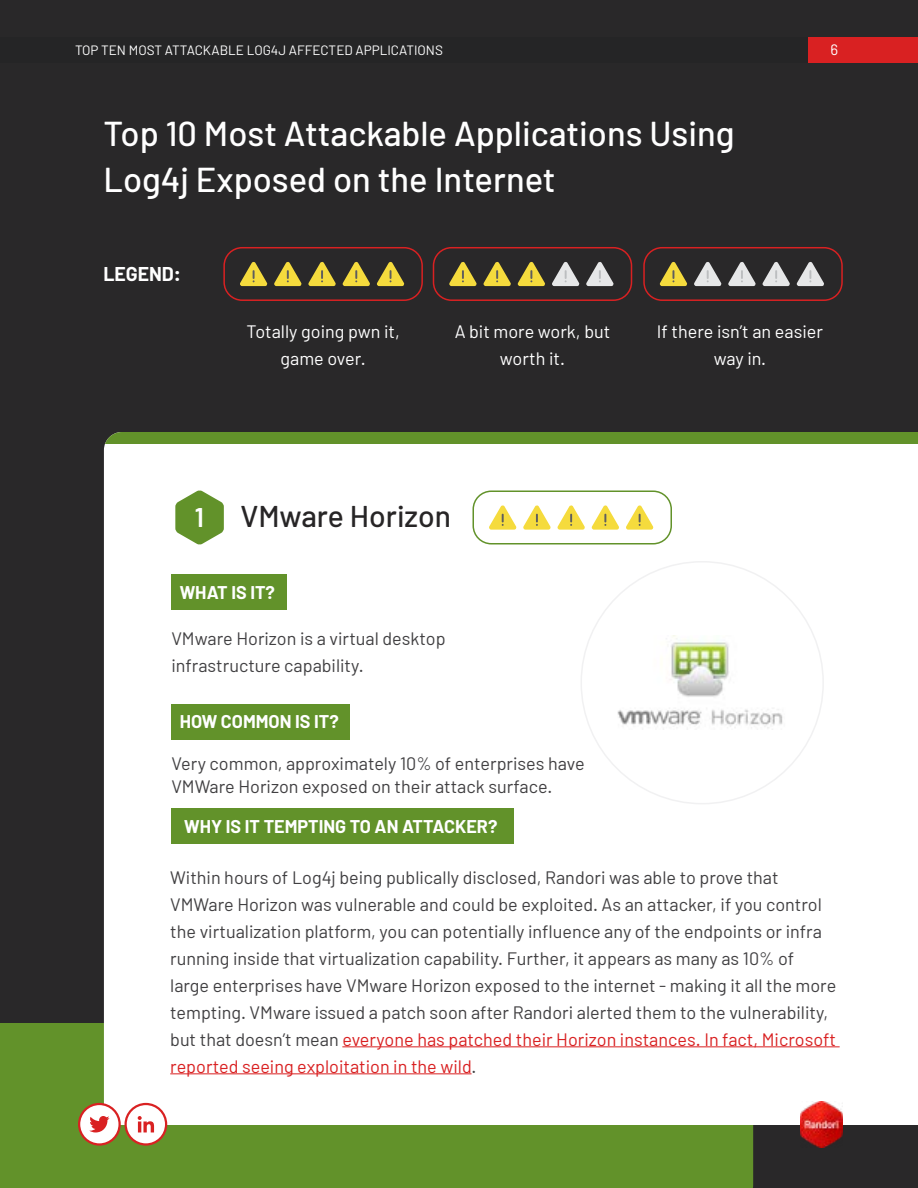
<style>
.page{position:relative;width:918px;height:1188px;background:#292829}
.page>*{position:absolute;margin:0;border:0;box-sizing:border-box;transform-origin:0 0}
.t1{font:500 34.5px/46.5px "Barlow";color:#fff}
.t2{font:500 30px "Barlow";color:#272526}
.t3{font:600 27px "Barlow";color:#fff}
.t4{font:700 19.5px "Barlow";color:#fff}
.t5{font:18px/27px "Barlow";color:#414042}
.t6{font:18px/27px "Barlow";color:#fff;text-align:center}
.t7{font:700 18px "Barlow";color:#fff}
.t8{font:15px "Barlow";color:#fff}
.t9{font:13.5px "Barlow";color:#fff}
.s1{color:#d92122}
</style>
<div class="page">
<div style="left:0;top:1023px;width:753px;height:165px;background:#62922a"></div>
<div style="left:104px;top:444px;width:814px;height:681px;background:#fff"></div>
<div style="left:104px;top:432px;width:814px;height:12px;background:#62922a"></div>
<svg style="left:489px;top:505px;width:28px;height:25px"></svg>
<svg style="left:558px;top:505px;width:27px;height:25px"></svg>
<svg style="left:523px;top:505px;width:28px;height:25px"></svg>
<svg style="left:592px;top:505px;width:27px;height:25px"></svg>
<svg style="left:626px;top:505px;width:28px;height:25px"></svg>
<div style="left:472px;top:490px;width:200px;height:54px;border:2px solid #62922a;border-radius:18px"></div>
<hr style="left:342px;top:1046px;width:498px;height:1px;background:#d92122">
<hr style="left:170px;top:1073px;width:302px;height:1px;background:#d92122">
<div style="left:171px;top:574px;width:116px;height:36px;background:#62922a"></div>
<div style="left:171px;top:704px;width:179px;height:36px;background:#62922a"></div>
<div style="left:171px;top:808px;width:343px;height:36px;background:#62922a"></div>
<svg style="left:175px;top:490px;width:49px;height:55px;background:#89ad5f"></svg>
<img style="left:606px;top:636px;width:180px;height:94px">
<svg style="left:240px;top:262px;width:28px;height:24px"></svg>
<svg style="left:308px;top:262px;width:28px;height:24px"></svg>
<svg style="left:274px;top:262px;width:28px;height:24px"></svg>
<svg style="left:343px;top:262px;width:27px;height:24px"></svg>
<svg style="left:377px;top:262px;width:27px;height:24px"></svg>
<div style="left:223px;top:247px;width:200px;height:54px;border:2px solid #d92122;border-radius:18px"></div>
<svg style="left:449px;top:262px;width:28px;height:24px"></svg>
<svg style="left:518px;top:262px;width:27px;height:24px"></svg>
<svg style="left:484px;top:262px;width:27px;height:24px"></svg>
<svg style="left:552px;top:262px;width:28px;height:24px"></svg>
<svg style="left:586px;top:262px;width:28px;height:24px"></svg>
<div style="left:433px;top:247px;width:199px;height:54px;border:2px solid #d92122;border-radius:18px"></div>
<svg style="left:660px;top:262px;width:27px;height:24px"></svg>
<svg style="left:728px;top:262px;width:28px;height:24px"></svg>
<svg style="left:694px;top:262px;width:28px;height:24px"></svg>
<svg style="left:763px;top:262px;width:27px;height:24px"></svg>
<svg style="left:797px;top:262px;width:27px;height:24px"></svg>
<div style="left:643px;top:247px;width:200px;height:54px;border:2px solid #d92122;border-radius:18px"></div>
<div style="left:0;top:38px;width:808px;height:25px;background:#252526"></div>
<img style="left:801px;top:1101px;width:42px;height:46px">
<div style="left:808px;top:38px;width:110px;height:25px;background:#d92122"></div>
<div style="left:126px;top:1104px;width:40px;height:40px;background:#fff;border-radius:50%"></div>
<div style="left:124px;top:1103px;width:43px;height:43px;border:2px solid #d92122;border-radius:50%"></div>
<svg style="left:138px;top:1116px;width:16px;height:16px"></svg>
<div style="left:79px;top:1104px;width:41px;height:40px;background:#fff;border-radius:50%"></div>
<div style="left:78px;top:1103px;width:43px;height:43px;border:2px solid #d92122;border-radius:50%"></div>
<svg style="left:89px;top:1116px;width:21px;height:16px"></svg>
<p class="t9" style="left:75px;top:42px;width:369px">TOP TEN MOST ATTACKABLE LOG4J AFFECTED APPLICATIONS</p>
<p class="t8" style="left:830px;top:41px;width:9px">6</p>
<h1 class="t1" style="left:103px;top:110px;width:633px">Top 10 Most Attackable Applications Using<br>Log4j Exposed on the Internet</h1>
<p class="t4" style="left:103px;top:262px;width:79px">LEGEND:</p>
<p class="t6" style="left:247px;top:317px;width:155px">Totally going pwn it, game over.</p>
<p class="t6" style="left:455px;top:317px;width:157px">A bit more work, but worth it.</p>
<p class="t6" style="left:657px;top:317px;width:168px">If there isn’t an easier way in.</p>
<h3 class="t3" style="left:195px;top:501px;width:11px">1</h3>
<h2 class="t2" style="left:240px;top:498px;width:212px">VMware Horizon</h2>
<p class="t7" style="left:180px;top:581px;width:97px">WHAT IS IT?</p>
<p class="t5" style="left:171px;top:625px;width:276px">VMware Horizon is a virtual desktop infrastructure capability.</p>
<p class="t7" style="left:180px;top:711px;width:161px">HOW COMMON IS IT?</p>
<p class="t5" style="left:171px;top:752px;width:415px;line-height:22.5px">Very common, approximately 10% of enterprises have<br>VMWare Horizon exposed on their attack surface.</p>
<p class="t7" style="left:184px;top:815px;width:315px">WHY IS IT TEMPTING TO AN ATTACKER?</p>
<p class="t5" style="left:170px;top:863px;width:668px">Within hours of Log4j being publically disclosed, Randori was able to prove that VMWare Horizon was vulnerable and could be exploited. As an attacker, if you control the virtualization platform, you can potentially influence any of the endpoints or infra running inside that virtualization capability. Further, it appears as many as 10% of large enterprises have VMware Horizon exposed to the internet - making it all the more tempting. VMware issued a patch soon after Randori alerted them to the vulnerability, but that doesn’t mean <span class="s1">everyone has patched their Horizon instances. In fact, Microsoft reported seeing exploitation in the wild</span>.</p>
</div>
